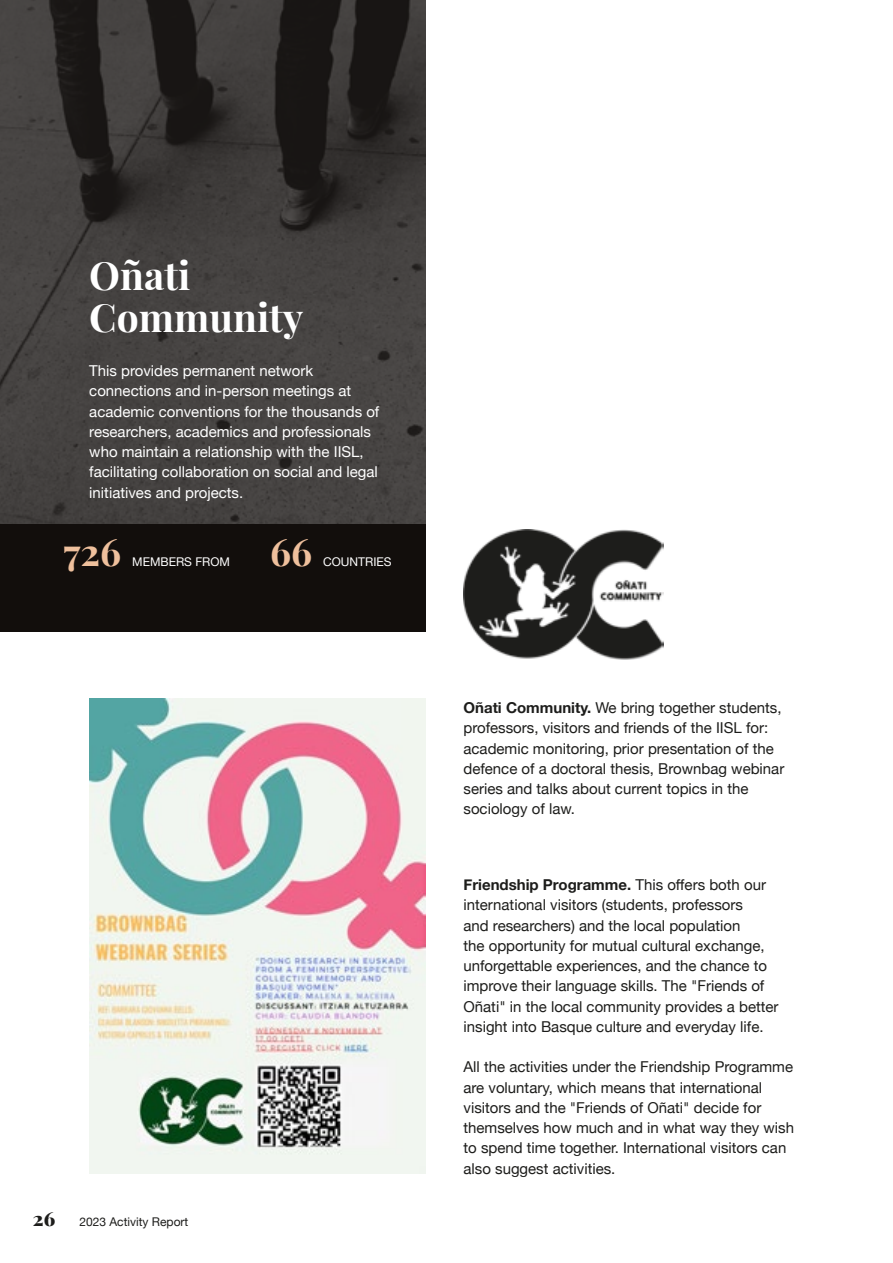
<style>
.page{position:relative;width:893px;height:1263px;background:#fff}
.page>*{position:absolute;margin:0;border:0;box-sizing:border-box;transform-origin:0 0}
.t1{font:700 39px/42px "Playfair Display";color:#fff}
.t2{font:700 37.5px "Playfair Display";color:#efc09d}
.t3{font:15px/20.2px "Helvetica Neue";color:#1d1d1b}
.t4{font:15px/20.2px "Helvetica Neue";color:#fff}
.t5{font:12px "Helvetica Neue";color:#1d1d1b}
.t6{font:12px "Helvetica Neue";color:#fff}
.s1{font-family:"Playfair Display";font-weight:900;font-size:19.5px}
.s2{font-weight:700}
</style>
<div class="page">
<div style="left:0;top:0;width:425px;height:631px;background:#120e0c"></div>
<img style="left:0;top:0;width:425px;height:523px">
<img style="left:89px;top:699px;width:336px;height:475px">
<img style="left:463px;top:529px;width:200px;height:130px">
<h1 class="t1" style="left:89px;top:251px;width:215px">Oñati<br>Community</h1>
<p class="t4" style="left:89px;top:361px;width:292px">This provides permanent network connections and in-person meetings at academic conventions for the thousands of researchers, academics and professionals who maintain a relationship with the IISL, facilitating collaboration on social and legal initiatives and projects.</p>
<h2 class="t2" style="left:63px;top:523px;width:59px">726</h2>
<p class="t6" style="left:132px;top:553px;width:99px">MEMBERS FROM</p>
<h2 class="t2" style="left:270px;top:523px;width:44px">66</h2>
<p class="t6" style="left:323px;top:553px;width:70px">COUNTRIES</p>
<p class="t5" style="left:33px;top:1213px;width:157px"><span class="s1">26</span> 2023 Activity Report</p>
<p class="t3" style="left:463px;top:699px;width:322px"><span class="s2">Oñati Community.</span> We bring together students, professors, visitors and friends of the IISL for: academic monitoring, prior presentation of the defence of a doctoral thesis, Brownbag webinar series and talks about current topics in the sociology of law.</p>
<p class="t3" style="left:463px;top:875px;width:317px"><span class="s2">Friendship Programme.</span> This offers both our international visitors (students, professors<br>and researchers) and the local population<br>the opportunity for mutual cultural exchange, unforgettable experiences, and the chance to improve their language skills. The "Friends of Oñati" in the local community provides a better insight into Basque culture and everyday life.</p>
<p class="t3" style="left:463px;top:1058px;width:332px">All the activities under the Friendship Programme are voluntary, which means that international visitors and the "Friends of Oñati" decide for themselves how much and in what way they wish to spend time together. International visitors can also suggest activities.</p>
</div>
